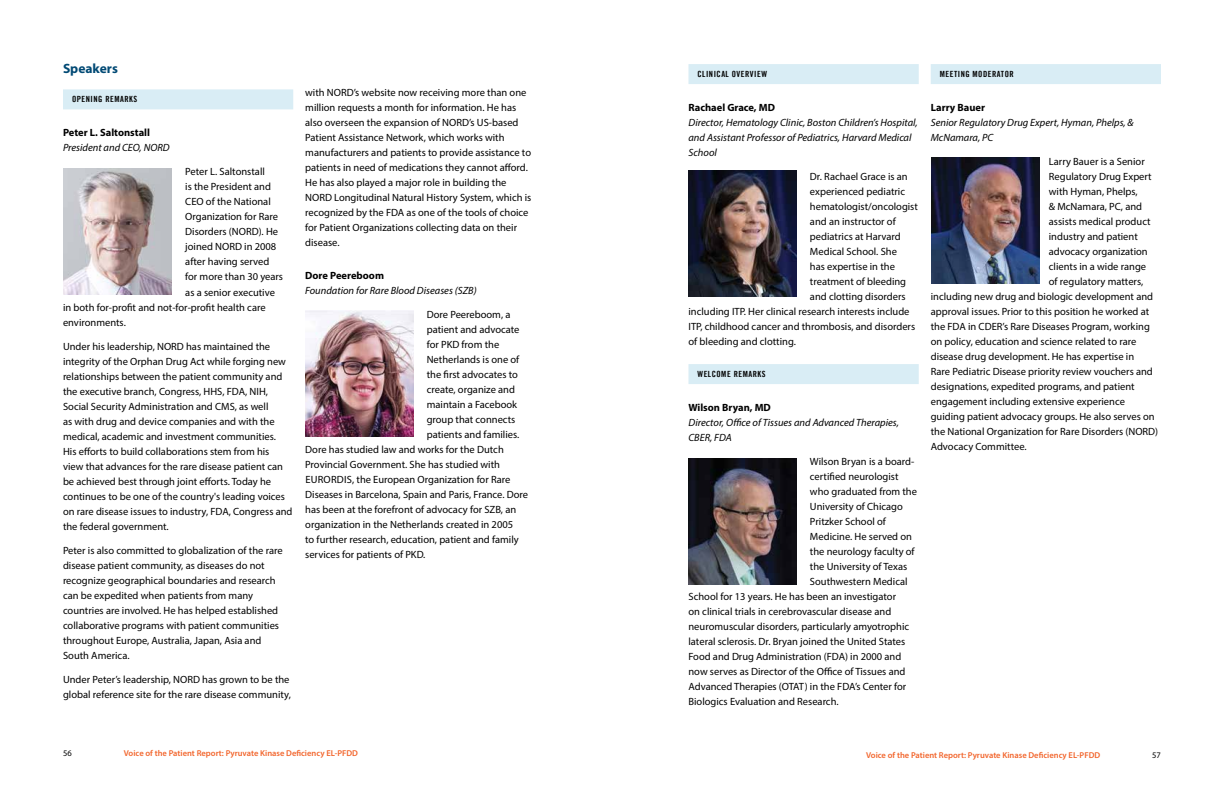
<style>
.page{position:relative;width:1224px;height:792px;background:#fff}
.page>*{position:absolute;margin:0;border:0;box-sizing:border-box;transform-origin:0 0}
.t1{font:700 13.5px "Myriad Pro";color:#004974}
.t2{font:10.5px/15px "Myriad Pro";color:#000}
.t3{font:italic 10.5px/15px "Myriad Pro";color:#000}
.t4{font:700 10.5px "Myriad Pro";color:#000}
.t5{font:600 8.5px "Myriad Pro";color:#f2652c}
.t6{font:8.5px "Trade Gothic Bold Cond Twenty";letter-spacing:.06em;color:#000}
.t7{font:8.5px "Myriad Pro";color:#000}
</style>
<div class="page">
<div style="left:688px;top:64px;width:231px;height:20px;background:#d9edf5"></div>
<div style="left:688px;top:364px;width:231px;height:20px;background:#d9edf5"></div>
<div style="left:931px;top:64px;width:230px;height:20px;background:#d9edf5"></div>
<img style="left:688px;top:170px;width:108px;height:126px">
<img style="left:688px;top:458px;width:108px;height:126px">
<img style="left:932px;top:157px;width:108px;height:126px">
<div style="left:63px;top:89px;width:230px;height:20px;background:#d9edf5"></div>
<img style="left:64px;top:168px;width:108px;height:126px">
<img style="left:305px;top:311px;width:108px;height:126px">
<p class="t1" style="left:63px;top:60px;width:56px">Speakers</p>
<p class="t6" style="left:72px;top:94px;width:67px">OPENING REMARKS</p>
<p class="t4" style="left:63px;top:126px;width:88px">Peter L. Saltonstall</p>
<p class="t3" style="left:63px;top:140px;width:108px">President and CEO, NORD</p>
<p class="t2" style="left:185px;top:164px;width:81px">Peter L. Saltonstall</p>
<p class="t2" style="left:185px;top:179px;width:87px">is the President and</p>
<p class="t2" style="left:185px;top:194px;width:87px">CEO of the National</p>
<p class="t2" style="left:185px;top:209px;width:94px">Organization for Rare</p>
<p class="t2" style="left:185px;top:224px;width:94px">Disorders (NORD). He</p>
<p class="t2" style="left:185px;top:239px;width:93px">joined NORD in 2008</p>
<p class="t2" style="left:185px;top:254px;width:86px">after having served</p>
<p class="t2" style="left:185px;top:269px;width:99px">for more than 30 years</p>
<p class="t2" style="left:185px;top:284px;width:91px">as a senior executive</p>
<p class="t2" style="left:63px;top:299px;width:204px">in both for-profit and not-for-profit health care</p>
<p class="t2" style="left:63px;top:314px;width:64px">environments.</p>
<p class="t2" style="left:63px;top:338px;width:231px">Under his leadership, NORD has maintained the integrity of the Orphan Drug Act while forging new relationships between the patient community and the executive branch, Congress, HHS, FDA, NIH, Social Security Administration and CMS, as well<br>as with drug and device companies and with the medical, academic and investment communities.<br>His efforts to build collaborations stem from his view that advances for the rare disease patient can be achieved best through joint efforts. Today he continues to be one of the country's leading voices on rare disease issues to industry, FDA, Congress and the federal government.</p>
<p class="t2" style="left:63px;top:542px;width:221px">Peter is also committed to globalization of the rare disease patient community, as diseases do not recognize geographical boundaries and research can be expedited when patients from many countries are involved. He has helped established collaborative programs with patient communities throughout Europe, Australia, Japan, Asia and South America.</p>
<p class="t2" style="left:63px;top:671px;width:229px">Under Peter’s leadership, NORD has grown to be the global reference site for the rare disease community,</p>
<p class="t2" style="left:305px;top:85px;width:228px">with NORD’s website now receiving more than one million requests a month for information. He has also overseen the expansion of NORD’s US-based Patient Assistance Network, which works with manufacturers and patients to provide assistance to patients in need of medications they cannot afford.<br>He has also played a major role in building the NORD Longitudinal Natural History System, which is recognized by the FDA as one of the tools of choice for Patient Organizations collecting data on their disease.</p>
<p class="t4" style="left:305px;top:269px;width:80px">Dore Peereboom</p>
<p class="t3" style="left:305px;top:283px;width:173px">Foundation for Rare Blood Diseases (SZB)</p>
<p class="t2" style="left:427px;top:307px;width:85px">Dore Peereboom, a</p>
<p class="t2" style="left:427px;top:322px;width:94px">patient and advocate</p>
<p class="t2" style="left:427px;top:337px;width:74px">for PKD from the</p>
<p class="t2" style="left:427px;top:352px;width:94px">Netherlands is one of</p>
<p class="t2" style="left:427px;top:367px;width:93px">the first advocates to</p>
<p class="t2" style="left:427px;top:382px;width:90px">create, organize and</p>
<p class="t2" style="left:427px;top:397px;width:92px">maintain a Facebook</p>
<p class="t2" style="left:427px;top:412px;width:90px">group that connects</p>
<p class="t2" style="left:427px;top:427px;width:94px">patients and families.</p>
<p class="t2" style="left:305px;top:442px;width:200px">Dore has studied law and works for the Dutch</p>
<p class="t2" style="left:305px;top:457px;width:196px">Provincial Government. She has studied with</p>
<p class="t2" style="left:305px;top:472px;width:207px">EURORDIS, the European Organization for Rare</p>
<p class="t2" style="left:305px;top:487px;width:224px">Diseases in Barcelona, Spain and Paris, France. Dore</p>
<p class="t2" style="left:305px;top:502px;width:213px">has been at the forefront of advocacy for SZB, an</p>
<p class="t2" style="left:305px;top:517px;width:209px">organization in the Netherlands created in 2005</p>
<p class="t2" style="left:305px;top:532px;width:215px">to further research, education, patient and family</p>
<p class="t2" style="left:305px;top:547px;width:122px">services for patients of PKD.</p>
<p class="t6" style="left:698px;top:69px;width:71px">CLINICAL OVERVIEW</p>
<p class="t4" style="left:688px;top:101px;width:88px">Rachael Grace, MD</p>
<p class="t3" style="left:688px;top:115px;width:231px">Director, Hematology Clinic, Boston Children’s Hospital, and Assistant Professor of Pediatrics, Harvard Medical<br>School</p>
<p class="t2" style="left:810px;top:169px;width:99px">Dr. Rachael Grace is an</p>
<p class="t2" style="left:810px;top:184px;width:97px">experienced pediatric</p>
<p class="t2" style="left:810px;top:199px;width:109px">hematologist/oncologist</p>
<p class="t2" style="left:810px;top:214px;width:87px">and an instructor of</p>
<p class="t2" style="left:810px;top:229px;width:92px">pediatrics at Harvard</p>
<p class="t2" style="left:810px;top:244px;width:88px">Medical School. She</p>
<p class="t2" style="left:810px;top:259px;width:86px">has expertise in the</p>
<p class="t2" style="left:810px;top:274px;width:98px">treatment of bleeding</p>
<p class="t2" style="left:810px;top:289px;width:97px">and clotting disorders</p>
<p class="t2" style="left:688px;top:304px;width:223px">including ITP. Her clinical research interests include</p>
<p class="t2" style="left:688px;top:319px;width:228px">ITP, childhood cancer and thrombosis, and disorders</p>
<p class="t2" style="left:688px;top:334px;width:109px">of bleeding and clotting.</p>
<p class="t6" style="left:698px;top:369px;width:70px">WELCOME REMARKS</p>
<p class="t4" style="left:688px;top:401px;width:84px">Wilson Bryan, MD</p>
<p class="t3" style="left:688px;top:415px;width:212px">Director, Office of Tissues and Advanced Therapies,<br>CBER, FDA</p>
<p class="t2" style="left:810px;top:454px;width:106px">Wilson Bryan is a board-</p>
<p class="t2" style="left:810px;top:469px;width:90px">certified neurologist</p>
<p class="t2" style="left:810px;top:484px;width:109px">who graduated from the</p>
<p class="t2" style="left:810px;top:499px;width:94px">University of Chicago</p>
<p class="t2" style="left:810px;top:514px;width:77px">Pritzker School of</p>
<p class="t2" style="left:810px;top:529px;width:104px">Medicine. He served on</p>
<p class="t2" style="left:810px;top:544px;width:106px">the neurology faculty of</p>
<p class="t2" style="left:810px;top:559px;width:99px">the University of Texas</p>
<p class="t2" style="left:810px;top:574px;width:99px">Southwestern Medical</p>
<p class="t2" style="left:688px;top:589px;width:209px">School for 13 years. He has been an investigator</p>
<p class="t2" style="left:688px;top:604px;width:204px">on clinical trials in cerebrovascular disease and</p>
<p class="t2" style="left:688px;top:619px;width:222px">neuromuscular disorders, particularly amyotrophic</p>
<p class="t2" style="left:688px;top:634px;width:218px">lateral sclerosis. Dr. Bryan joined the United States</p>
<p class="t2" style="left:688px;top:649px;width:214px">Food and Drug Administration (FDA) in 2000 and</p>
<p class="t2" style="left:688px;top:664px;width:219px">now serves as Director of the Office of Tissues and</p>
<p class="t2" style="left:688px;top:679px;width:219px">Advanced Therapies (OTAT) in the FDA’s Center for</p>
<p class="t2" style="left:688px;top:694px;width:152px">Biologics Evaluation and Research.</p>
<p class="t6" style="left:940px;top:69px;width:75px">MEETING MODERATOR</p>
<p class="t4" style="left:931px;top:101px;width:56px">Larry Bauer</p>
<p class="t3" style="left:931px;top:115px;width:205px">Senior Regulatory Drug Expert, Hyman, Phelps, &amp;<br>McNamara, PC</p>
<p class="t2" style="left:1049px;top:154px;width:97px">Larry Bauer is a Senior</p>
<p class="t2" style="left:1049px;top:169px;width:104px">Regulatory Drug Expert</p>
<p class="t2" style="left:1049px;top:184px;width:90px">with Hyman, Phelps,</p>
<p class="t2" style="left:1049px;top:199px;width:95px">&amp; McNamara, PC, and</p>
<p class="t2" style="left:1049px;top:214px;width:103px">assists medical product</p>
<p class="t2" style="left:1049px;top:229px;width:90px">industry and patient</p>
<p class="t2" style="left:1049px;top:244px;width:100px">advocacy organization</p>
<p class="t2" style="left:1049px;top:259px;width:99px">clients in a wide range</p>
<p class="t2" style="left:1049px;top:274px;width:96px">of regulatory matters,</p>
<p class="t2" style="left:931px;top:289px;width:224px">including new drug and biologic development and</p>
<p class="t2" style="left:931px;top:304px;width:220px">approval issues. Prior to this position he worked at</p>
<p class="t2" style="left:931px;top:319px;width:221px">the FDA in CDER’s Rare Diseases Program, working</p>
<p class="t2" style="left:931px;top:334px;width:207px">on policy, education and science related to rare</p>
<p class="t2" style="left:931px;top:349px;width:205px">disease drug development. He has expertise in</p>
<p class="t2" style="left:931px;top:364px;width:224px">Rare Pediatric Disease priority review vouchers and</p>
<p class="t2" style="left:931px;top:379px;width:205px">designations, expedited programs, and patient</p>
<p class="t2" style="left:931px;top:394px;width:196px">engagement including extensive experience</p>
<p class="t2" style="left:931px;top:409px;width:226px">guiding patient advocacy groups. He also serves on</p>
<p class="t2" style="left:931px;top:424px;width:229px">the National Organization for Rare Disorders (NORD)</p>
<p class="t2" style="left:931px;top:439px;width:97px">Advocacy Committee.</p>
<p class="t7" style="left:63px;top:748px;width:10px">56</p>
<p class="t5" style="left:124px;top:747px;width:236px">Voice of the Patient Report: Pyruvate Kinase Deficiency EL-PFDD</p>
<p class="t5" style="left:866px;top:750px;width:236px">Voice of the Patient Report: Pyruvate Kinase Deficiency EL-PFDD</p>
<p class="t7" style="left:1152px;top:750px;width:10px">57</p>
</div>
